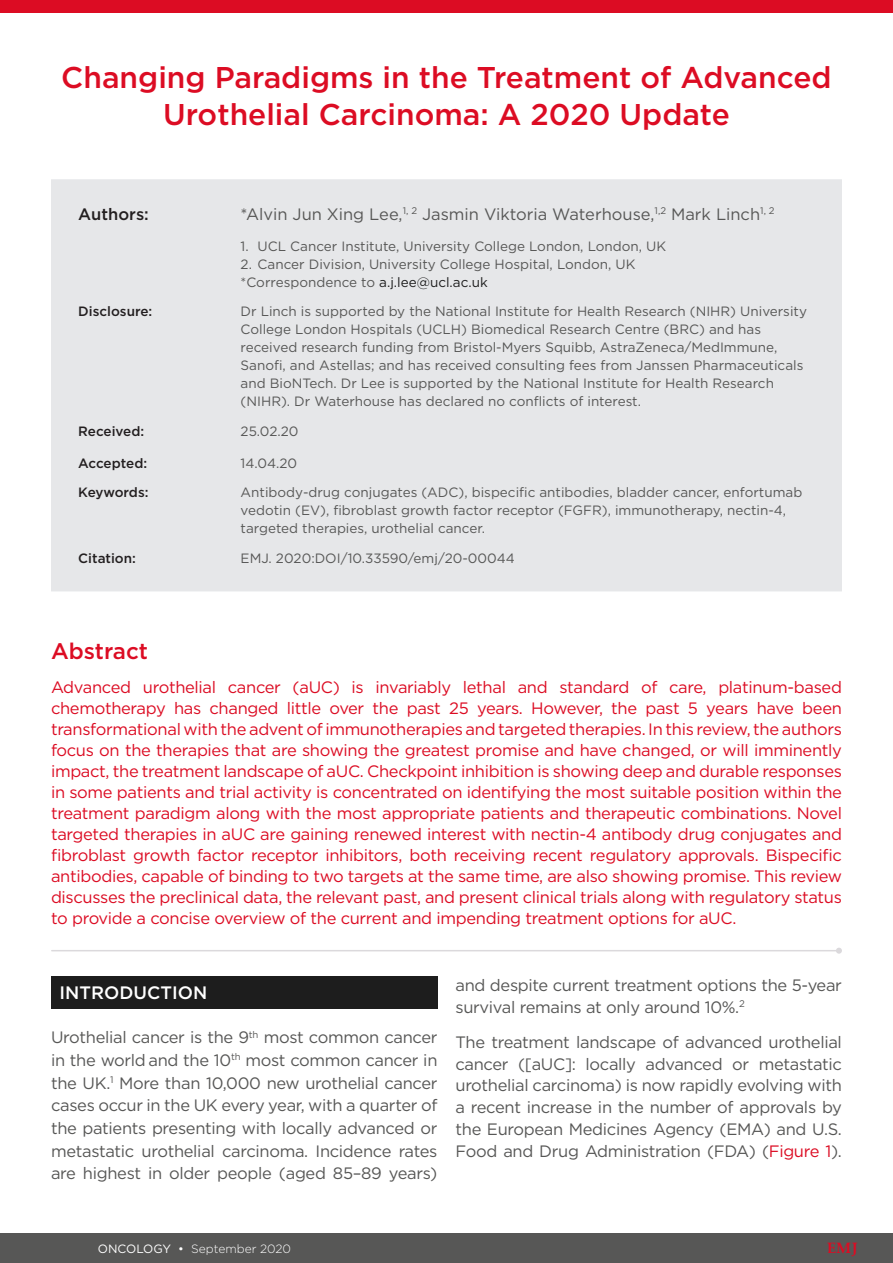
<style>
.page{position:relative;width:893px;height:1263px;background:#fff}
.page>*{position:absolute;margin:0;border:0;box-sizing:border-box;transform-origin:0 0}
.Symposium_Title{font:500 30px/37.5px "Gotham";color:#dc0c23;text-align:center}
.Meeting_Summary_Head{font:500 22.5px "Gotham";color:#dc0c23}
.H1__Heading_1{font:500 18px "Gotham";color:#fff}
.Meeting_Summary_Body{font:16.5px/21px "Gotham";letter-spacing:-.02em;color:#dc0c23;text-align:justify}
.Body_Text{font:16.5px/22.6px "Gotham";letter-spacing:-.02em;color:#575756;text-align:justify}
.Body_Text-2{font:16.5px "Gotham";color:#575756}
.Article_Details__Aut{font:500 16.5px "Gotham";color:#231f20}
.t1{font:700 15px "Palatino Linotype";color:#dc0c23}
.Article_Details_Body{font:13.5px/18px "Gotham";color:#575756}
.Article_Details_Head{font:500 13.5px "Gotham";color:#231f20}
.t2{font:300 12px "Gotham";color:#fff}
.s1{color:#1d1d1d}
.s2{color:#dc0c23}
.s3{font-weight:400}
</style>
<div class="page">
<div style="left:0;top:0;width:893px;height:13px;background:#dc0c23"></div>
<div style="left:0;top:1233px;width:893px;height:30px;background:#575756"></div>
<hr style="left:52px;top:950px;width:787px;height:1px;background:#dbd9dc">
<svg style="left:836px;top:948px;width:6px;height:6px"></svg>
<div style="left:51px;top:976px;width:386px;height:33px;background:#1d1d1d"></div>
<div style="left:51px;top:179px;width:791px;height:412px;background:#e6e7e9"></div>
<p class="Symposium_Title" style="left:61px;top:58px;width:772px">Changing Paradigms in the Treatment of Advanced<br>Urothelial Carcinoma: A 2020 Update</p>
<p class="Article_Details__Aut" style="left:78px;top:203px;width:72px">Authors:</p>
<p class="Body_Text-2" style="left:241px;top:203px;width:536px">*Alvin Jun Xing Lee,<sup>1,</sup> <sup>2</sup> Jasmin Viktoria Waterhouse,<sup>1,2</sup> Mark Linch<sup>1,</sup> <sup>2</sup></p>
<p class="Article_Details_Body" style="left:241px;top:236px;width:427px">1. UCL Cancer Institute, University College London, London, UK</p>
<p class="Article_Details_Body" style="left:241px;top:254px;width:396px">2. Cancer Division, University College Hospital, London, UK</p>
<p class="Article_Details_Body" style="left:241px;top:272px;width:249px">*Correspondence to <span class="s1">a.j.lee@ucl.ac.uk</span></p>
<p class="Article_Details_Head" style="left:78px;top:302px;width:76px">Disclosure:</p>
<p class="Article_Details_Body" style="left:241px;top:302px;width:568px">Dr Linch is supported by the National Institute for Health Research (NIHR) University College London Hospitals (UCLH) Biomedical Research Centre (BRC) and has received research funding from Bristol-Myers Squibb, AstraZeneca/MedImmune, Sanofi, and Astellas; and has received consulting fees from Janssen Pharmaceuticals and BioNTech. Dr Lee is supported by the National Institute for Health Research (NIHR). Dr Waterhouse has declared no conflicts of interest.</p>
<p class="Article_Details_Head" style="left:78px;top:422px;width:67px">Received:</p>
<p class="Article_Details_Body" style="left:241px;top:422px;width:60px">25.02.20</p>
<p class="Article_Details_Head" style="left:78px;top:454px;width:70px">Accepted:</p>
<p class="Article_Details_Body" style="left:241px;top:453px;width:58px">14.04.20</p>
<p class="Article_Details_Head" style="left:78px;top:483px;width:72px">Keywords:</p>
<p class="Article_Details_Body" style="left:241px;top:483px;width:563px">Antibody-drug conjugates (ADC), bispecific antibodies, bladder cancer, enfortumab vedotin (EV), fibroblast growth factor receptor (FGFR), immunotherapy, nectin-4, targeted therapies, urothelial cancer.</p>
<p class="Article_Details_Head" style="left:78px;top:549px;width:59px">Citation:</p>
<p class="Article_Details_Body" style="left:241px;top:549px;width:276px">EMJ. 2020:DOI/10.33590/emj/20-00044</p>
<p class="Meeting_Summary_Head" style="left:51px;top:636px;width:99px">Abstract</p>
<p class="Meeting_Summary_Body" style="left:51px;top:676px;width:792px">Advanced urothelial cancer (aUC) is invariably lethal and standard of care, platinum-based chemotherapy has changed little over the past 25 years. However, the past 5 years have been transformational with the advent of immunotherapies and targeted therapies. In this review, the authors focus on the therapies that are showing the greatest promise and have changed, or will imminently impact, the treatment landscape of aUC. Checkpoint inhibition is showing deep and durable responses in some patients and trial activity is concentrated on identifying the most suitable position within the treatment paradigm along with the most appropriate patients and therapeutic combinations. Novel targeted therapies in aUC are gaining renewed interest with nectin-4 antibody drug conjugates and fibroblast growth factor receptor inhibitors, both receiving recent regulatory approvals. Bispecific antibodies, capable of binding to two targets at the same time, are also showing promise. This review discusses the preclinical data, the relevant past, and present clinical trials along with regulatory status to provide a concise overview of the current and impending treatment options for aUC.</p>
<p class="H1__Heading_1" style="left:60px;top:981px;width:149px">INTRODUCTION</p>
<p class="Body_Text" style="left:51px;top:1025px;width:388px">Urothelial cancer is the 9<sup>th</sup> most common cancer in the world and the 10<sup>th</sup> most common cancer in the UK.<sup>1</sup> More than 10,000 new urothelial cancer cases occur in the UK every year, with a quarter of the patients presenting with locally advanced or metastatic urothelial carcinoma. Incidence rates are highest in older people (aged 85–89 years)</p>
<p class="Body_Text" style="left:455px;top:974px;width:388px;line-height:21.9px">and despite current treatment options the 5-year survival remains at only around 10%.<sup>2</sup></p>
<p class="Body_Text" style="left:455px;top:1030px;width:388px;line-height:21.9px">The treatment landscape of advanced urothelial cancer ([aUC]: locally advanced or metastatic urothelial carcinoma) is now rapidly evolving with a recent increase in the number of approvals by the European Medicines Agency (EMA) and U.S.<br>Food and Drug Administration (FDA) (<span class="s2">Figure 1</span>).</p>
<p class="t2" style="left:98px;top:1241px;width:195px"><span class="s3">ONCOLOGY •</span> September 2020</p>
<p class="t1" style="left:827px;top:1238px;width:32px">EMJ</p>
</div>
